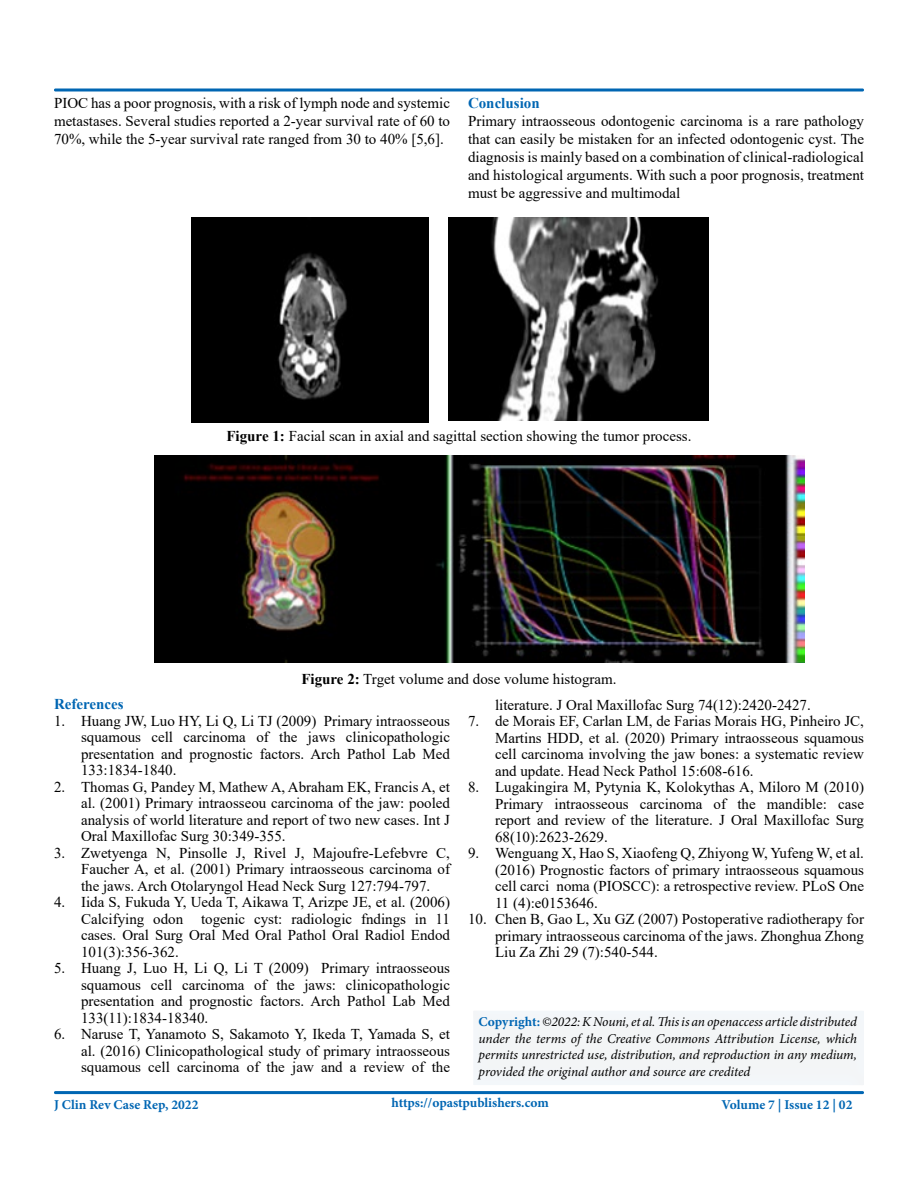
<style>
.page{position:relative;width:918px;height:1188px;background:#fff}
.page>*{position:absolute;margin:0;border:0;box-sizing:border-box;transform-origin:0 0}
.t1{font:15px/16.5px "Times New Roman";color:#000;text-align:justify}
.t2{font:700 15px "Times New Roman";color:#0066b3}
.t3{font:italic 13.5px/16.5px "Minion Pro";letter-spacing:-.01em;color:#000;text-align:justify}
.t4{font:700 13.5px "Minion Pro";color:#0066b3}
.s1{font-weight:700}
.s2{font-weight:700;font-style:normal;color:#0066b3}
</style>
<div class="page">
<div style="left:54px;top:88px;width:810px;height:4px;border:2px solid #0066b3"></div>
<div style="left:54px;top:1091px;width:810px;height:3px;border:2px solid #0066b3"></div>
<img style="left:192px;top:218px;width:236px;height:205px">
<img style="left:449px;top:218px;width:259px;height:202px">
<img style="left:155px;top:455px;width:649px;height:208px">
<div style="left:460px;top:1000px;width:418px;height:87px;background:#f3f5f7"></div>
<p class="t1" style="left:54px;top:93px;width:398px;line-height:18px">PIOC has a poor prognosis, with a risk of lymph node and systemic metastases. Several studies reported a 2-year survival rate of 60 to 70%, while the 5-year survival rate ranged from 30 to 40% [5,6].</p>
<p class="t2" style="left:468px;top:92px;width:73px">Conclusion</p>
<p class="t1" style="left:468px;top:111px;width:398px;line-height:18px">Primary intraosseous odontogenic carcinoma is a rare pathology that can easily be mistaken for an infected odontogenic cyst. The diagnosis is mainly based on a combination of clinical-radiological and histological arguments. With such a poor prognosis, treatment must be aggressive and multimodal</p>
<p class="t1" style="left:226px;top:427px;width:467px"><span class="s1">Figure 1:</span> Facial scan in axial and sagittal section showing the tumor process.</p>
<p class="t1" style="left:301px;top:670px;width:317px"><span class="s1">Figure 2:</span> Trget volume and dose volume histogram.</p>
<p class="t1" style="left:495px;top:696px;width:317px">literature. J Oral Maxillofac Surg 74(12):2420-2427.</p>
<p class="t1" style="left:495px;top:712px;width:371px;text-indent:-27px">7. de Morais EF, Carlan LM, de Farias Morais HG, Pinheiro JC, Martins HDD, et al. (2020) Primary intraosseous squamous cell carcinoma involving the jaw bones: a systematic review and update. Head Neck Pathol 15:608-616.</p>
<p class="t1" style="left:495px;top:778px;width:371px;text-indent:-27px">8. Lugakingira M, Pytynia K, Kolokythas A, Miloro M (2010)<br>Primary intraosseous carcinoma of the mandible: case report and review of the literature. J Oral Maxillofac Surg 68(10):2623-2629.</p>
<p class="t1" style="left:495px;top:844px;width:371px;text-indent:-27px">9. Wenguang X, Hao S, Xiaofeng Q, Zhiyong W, Yufeng W, et al. (2016) Prognostic factors of primary intraosseous squamous cell carci noma (PIOSCC): a retrospective review. PLoS One 11 (4):e0153646.</p>
<p class="t1" style="left:495px;top:910px;width:371px;text-indent:-27px">10. Chen B, Gao L, Xu GZ (2007) Postoperative radiotherapy for primary intraosseous carcinoma of the jaws. Zhonghua Zhong Liu Za Zhi 29 (7):540-544.</p>
<p class="t2" style="left:54px;top:694px;width:71px">References</p>
<p class="t1" style="left:81px;top:712px;width:371px;text-indent:-27px">1. Huang JW, Luo HY, Li Q, Li TJ (2009) Primary intraosseous squamous cell carcinoma of the jaws clinicopathologic presentation and prognostic factors. Arch Pathol Lab Med 133:1834-1840.</p>
<p class="t1" style="left:81px;top:778px;width:371px;text-indent:-27px">2. Thomas G, Pandey M, Mathew A, Abraham EK, Francis A, et al. (2001) Primary intraosseou carcinoma of the jaw: pooled analysis of world literature and report of two new cases. Int J Oral Maxillofac Surg 30:349-355.</p>
<p class="t1" style="left:81px;top:844px;width:371px;text-indent:-27px">3. Zwetyenga N, Pinsolle J, Rivel J, Majoufre-Lefebvre C, Faucher A, et al. (2001) Primary intraosseous carcinoma of the jaws. Arch Otolaryngol Head Neck Surg 127:794-797.</p>
<p class="t1" style="left:81px;top:894px;width:371px;text-indent:-27px">4. Iida S, Fukuda Y, Ueda T, Aikawa T, Arizpe JE, et al. (2006)<br>Calcifying odon togenic cyst: radiologic fndings in 11 cases. Oral Surg Oral Med Oral Pathol Oral Radiol Endod 101(3):356-362.</p>
<p class="t1" style="left:81px;top:960px;width:371px;text-indent:-27px">5. Huang J, Luo H, Li Q, Li T (2009) Primary intraosseous squamous cell carcinoma of the jaws: clinicopathologic presentation and prognostic factors. Arch Pathol Lab Med 133(11):1834-18340.</p>
<p class="t1" style="left:81px;top:1026px;width:371px;text-indent:-27px">6. Naruse T, Yanamoto S, Sakamoto Y, Ikeda T, Yamada S, et al. (2016) Clinicopathological study of primary intraosseous squamous cell carcinoma of the jaw and a review of the</p>
<p class="t3" style="left:479px;top:1014px;width:380px"><span class="s2">Copyright:</span> ©2022: K Nouni, et al. This is an openaccess article distributed under the terms of the Creative Commons Attribution License, which permits unrestricted use, distribution, and reproduction in any medium, provided the original author and source are credited</p>
<p class="t4" style="left:392px;top:1093px;width:159px">https://opastpublishers.com</p>
<p class="t4" style="left:54px;top:1095px;width:146px">J Clin Rev Case Rep, 2022</p>
<p class="t4" style="left:721px;top:1095px;width:133px">Volume 7 | Issue 12 | 02</p>
</div>
